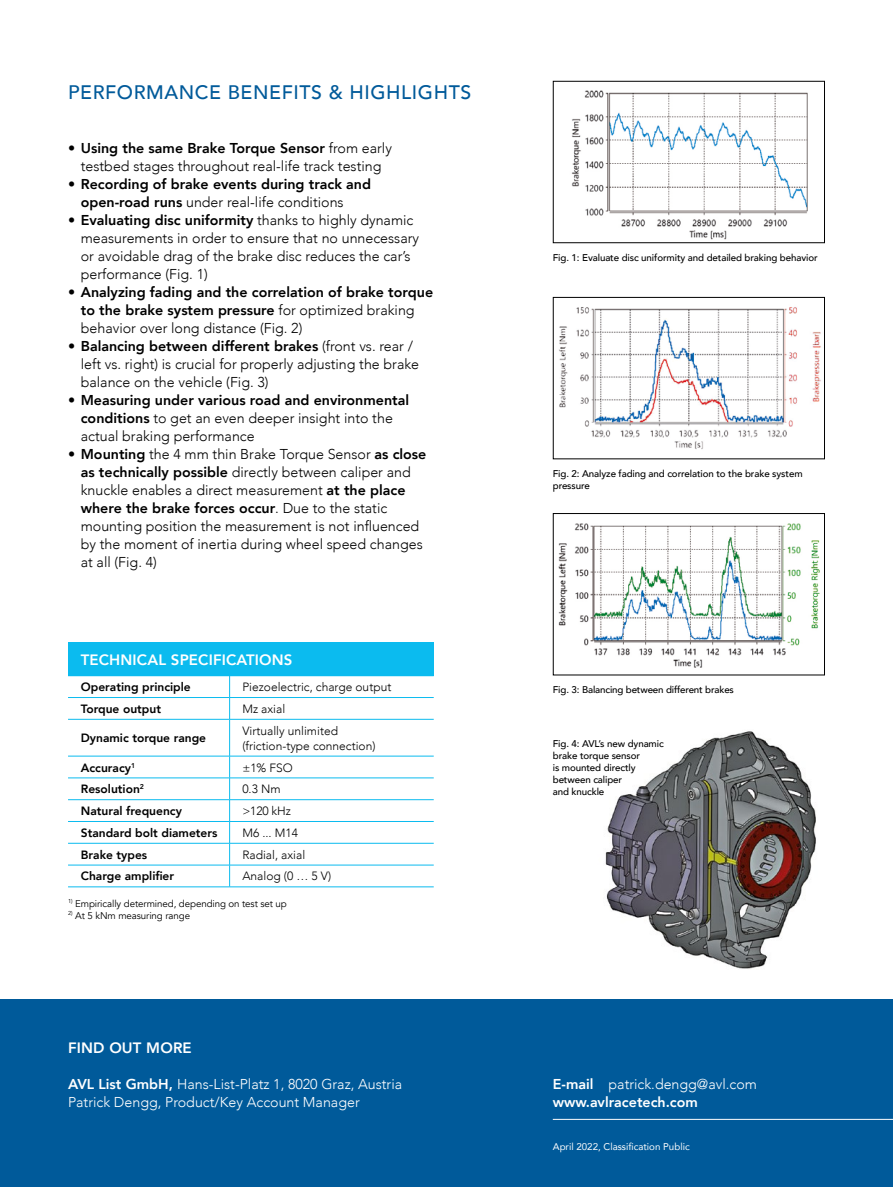
<style>
.page{position:relative;width:893px;height:1187px;background:#fff}
.page>*{position:absolute;margin:0;border:0;box-sizing:border-box;transform-origin:0 0}
.t1{font:500 19.5px "Avenir";letter-spacing:.03em;color:#005a9a}
.t2{font:800 15px "Avenir";letter-spacing:.01em;color:#fff}
.t3{font:300 14.25px/18px "Avenir";color:#000}
.t4{font:800 14.25px/18px "Avenir";color:#000}
.t5{font:300 14.25px/18px "Avenir";color:#fff}
.t6{font:800 14.25px "Avenir";color:#fff}
.t7{font:800 12px "Avenir";color:#000}
.t8{font:300 12px/15px "Avenir";color:#000}
.t9{font:500 9.75px/12px "Avenir";letter-spacing:-.01em;color:#000}
.t10{font:9.75px "Avenir";letter-spacing:-.01em;color:#000}
.t11{font:9.75px "Avenir";color:#fff}
.s1{font-weight:800}
.s2{font-weight:300}
</style>
<div class="page">
<img style="left:605px;top:731px;width:211px;height:238px">
<img style="left:571px;top:90px;width:237px;height:150px">
<div style="left:553px;top:81px;width:272px;height:162px;border:1px solid #000"></div>
<img style="left:559px;top:307px;width:262px;height:142px">
<div style="left:553px;top:297px;width:272px;height:162px;border:1px solid #000"></div>
<img style="left:558px;top:523px;width:262px;height:145px">
<div style="left:553px;top:513px;width:272px;height:162px;border:1px solid #000"></div>
<div style="left:0;top:999px;width:893px;height:187px;background:#005a9a"></div>
<div style="left:68px;top:642px;width:366px;height:33px;background:#0bbbef"></div>
<hr style="left:68px;top:675px;width:162px;height:1px;background:#0bbbef">
<hr style="left:230px;top:675px;width:204px;height:1px;background:#0bbbef">
<hr style="left:68px;top:697px;width:162px;height:1px;background:#0bbbef">
<hr style="left:230px;top:697px;width:204px;height:1px;background:#0bbbef">
<svg style="left:229px;top:676px;width:1px;height:43px"></svg>
<hr style="left:68px;top:719px;width:162px;height:1px;background:#0bbbef">
<hr style="left:230px;top:719px;width:204px;height:1px;background:#0bbbef">
<hr style="left:229px;top:719px;width:1px;height:36px;background:#0bbbef">
<hr style="left:68px;top:755px;width:162px;height:1px;background:#0bbbef">
<hr style="left:230px;top:755px;width:204px;height:1px;background:#0bbbef">
<hr style="left:68px;top:777px;width:162px;height:1px;background:#0bbbef">
<hr style="left:230px;top:777px;width:204px;height:1px;background:#0bbbef">
<hr style="left:68px;top:799px;width:162px;height:1px;background:#0bbbef">
<hr style="left:230px;top:799px;width:204px;height:1px;background:#0bbbef">
<hr style="left:68px;top:821px;width:162px;height:1px;background:#0bbbef">
<hr style="left:230px;top:821px;width:204px;height:1px;background:#0bbbef">
<hr style="left:68px;top:843px;width:162px;height:1px;background:#0bbbef">
<hr style="left:230px;top:843px;width:204px;height:1px;background:#0bbbef">
<hr style="left:68px;top:864px;width:162px;height:1px;background:#0bbbef">
<hr style="left:230px;top:864px;width:204px;height:1px;background:#0bbbef">
<svg style="left:229px;top:756px;width:1px;height:130px"></svg>
<hr style="left:68px;top:886px;width:162px;height:1px;background:#0bbbef">
<hr style="left:230px;top:886px;width:204px;height:1px;background:#0bbbef">
<hr style="left:553px;top:1118px;width:340px;height:1px;background:#fff">
<h1 class="t1" style="left:68px;top:75px;width:405px">PERFORMANCE BENEFITS &amp; HIGHLIGHTS</h1>
<p class="t3" style="left:68px;top:139px;width:325px;text-align:center"><span class="s1">• Using the same Brake Torque Sensor</span> from early testbed stages throughout real-life track testing</p>
<p class="t4" style="left:81px;top:175px;width:292px;text-indent:-13px">• Recording of brake events during track and open-road runs <span class="s2">under real-life conditions</span></p>
<p class="t3" style="left:81px;top:211px;width:340px;text-indent:-13px"><span class="s1">• Evaluating disc uniformity</span> thanks to highly dynamic measurements in order to ensure that no unnecessary or avoidable drag of the brake disc reduces the car’s performance (Fig. 1)</p>
<p class="t4" style="left:81px;top:283px;width:354px;text-indent:-13px">• Analyzing fading and the correlation of brake torque to the brake system pressure <span class="s2">for optimized braking behavior over long distance (Fig. 2)</span></p>
<p class="t3" style="left:81px;top:337px;width:340px;text-indent:-13px"><span class="s1">• Balancing between different brakes</span> (front vs. rear / left vs. right) is crucial for properly adjusting the brake balance on the vehicle (Fig. 3)</p>
<p class="t3" style="left:81px;top:391px;width:330px;text-indent:-13px"><span class="s1">• Measuring under various road and environmental conditions</span> to get an even deeper insight into the actual braking performance</p>
<p class="t3" style="left:81px;top:445px;width:347px;text-indent:-13px"><span class="s1">• Mounting</span> the 4 mm thin Brake Torque Sensor <span class="s1">as close as technically possible</span> directly between caliper and knuckle enables a direct measurement <span class="s1">at the place where the brake forces occur</span>. Due to the static mounting position the measurement is not influenced by the moment of inertia during wheel speed changes at all (Fig. 4)</p>
<p class="t2" style="left:81px;top:648px;width:213px">TECHNICAL SPECIFICATIONS</p>
<p class="t7" style="left:81px;top:677px;width:112px">Operating principle</p>
<p class="t8" style="left:242px;top:679px;width:150px">Piezoelectric, charge output</p>
<p class="t7" style="left:81px;top:699px;width:82px">Torque output</p>
<p class="t8" style="left:242px;top:701px;width:44px">Mz axial</p>
<p class="t7" style="left:81px;top:728px;width:127px">Dynamic torque range</p>
<p class="t8" style="left:242px;top:723px;width:135px">Virtually unlimited (friction-type connection)</p>
<p class="t7" style="left:81px;top:758px;width:56px">Accuracy<sup>1</sup></p>
<p class="t8" style="left:242px;top:759px;width:52px">±1% FSO</p>
<p class="t7" style="left:81px;top:779px;width:65px">Resolution<sup>2</sup></p>
<p class="t8" style="left:242px;top:781px;width:40px">0.3 Nm</p>
<p class="t7" style="left:81px;top:801px;width:103px">Natural frequency</p>
<p class="t8" style="left:242px;top:803px;width:50px">&gt;120 kHz</p>
<p class="t7" style="left:81px;top:823px;width:138px">Standard bolt diameters</p>
<p class="t8" style="left:242px;top:825px;width:57px">M6 ... M14</p>
<p class="t7" style="left:81px;top:845px;width:68px">Brake types</p>
<p class="t8" style="left:242px;top:847px;width:64px">Radial, axial</p>
<p class="t7" style="left:81px;top:866px;width:95px">Charge amplifier</p>
<p class="t8" style="left:242px;top:868px;width:90px">Analog (0 … 5 V)</p>
<p class="t10" style="left:68px;top:897px;width:220px"><sup>1)</sup> Empirically determined, depending on test set up</p>
<p class="t10" style="left:68px;top:909px;width:124px"><sup>2)</sup> At 5 kNm measuring range</p>
<p class="t2" style="left:68px;top:1036px;width:125px">FIND OUT MORE</p>
<p class="t5" style="left:68px;top:1075px;width:336px"><span class="s1">AVL List GmbH,</span> Hans-List-Platz 1, 8020 Graz, Austria<br>Patrick Dengg, Product/Key Account Manager</p>
<p class="t9" style="left:553px;top:251px;width:266px">Fig. 1: Evaluate disc uniformity and detailed braking behavior</p>
<p class="t9" style="left:553px;top:467px;width:251px">Fig. 2: Analyze fading and correlation to the brake system pressure</p>
<p class="t9" style="left:553px;top:683px;width:183px">Fig. 3: Balancing between different brakes</p>
<p class="t9" style="left:553px;top:737px;width:112px">Fig. 4: AVL’s new dynamic brake torque sensor<br>is mounted directly between caliper<br>and knuckle</p>
<p class="t5" style="left:553px;top:1075px;width:206px"><span class="s1">E-mail</span> patrick.dengg@avl.com</p>
<p class="t6" style="left:553px;top:1091px;width:147px">www.avlracetech.com</p>
<p class="t11" style="left:553px;top:1138px;width:138px">April 2022, Classification Public</p>
</div>
